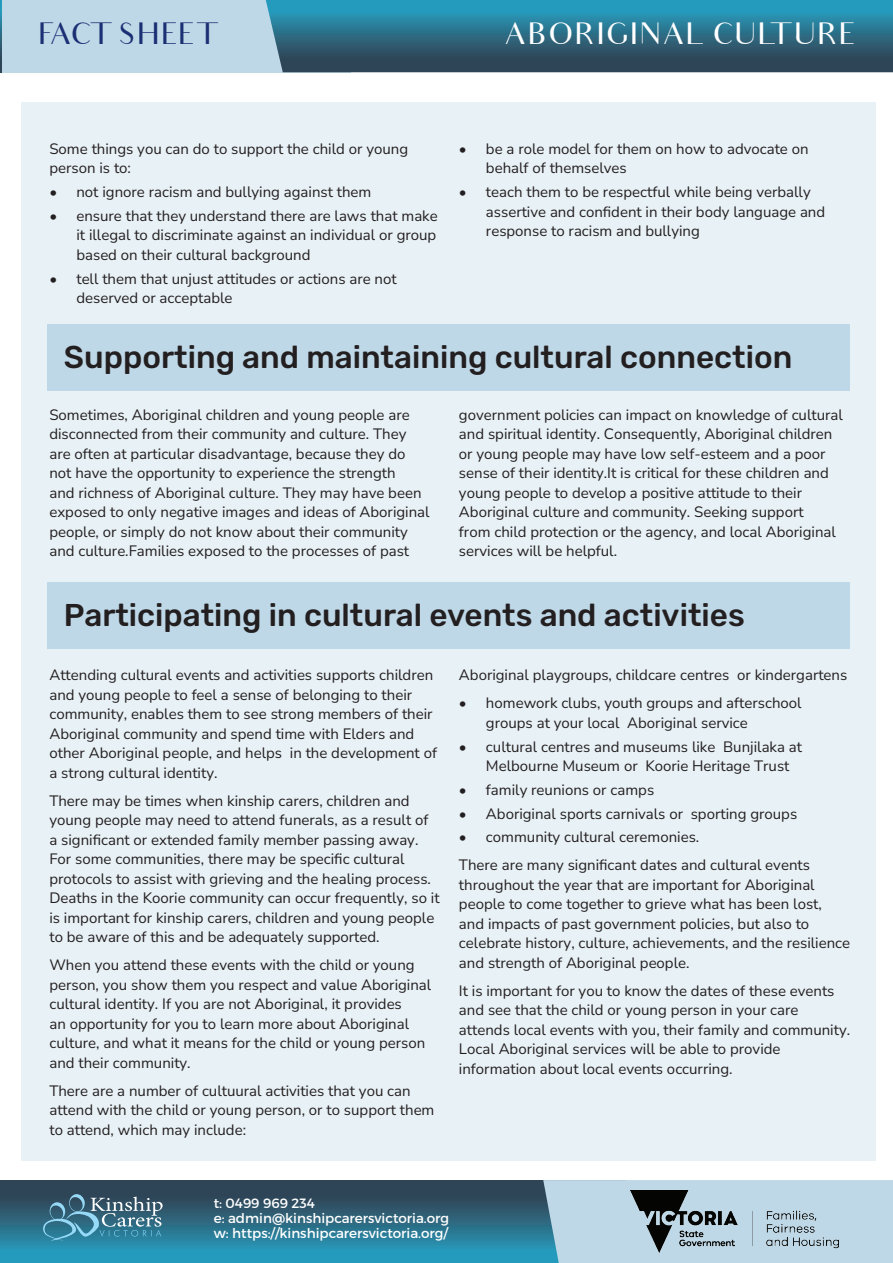
<style>
.page{position:relative;width:893px;height:1263px;background:#fff}
.page>*{position:absolute;margin:0;border:0;box-sizing:border-box;transform-origin:0 0}
.t1{font:500 31.5px "Rubik";color:#231f20}
.t2{font:30px "Audrey";color:#fff}
.t3{font:30px "Audrey";color:#1b2f74}
.t4{font:200 15px/19.5px "Nunito Sans 12 pt";color:#231f20}
.t5{font:13.5px/15px "Montserrat";color:#fff}
</style>
<div class="page">
<div style="left:22px;top:102px;width:854px;height:1059px;background:#e8f1f6"></div>
<div style="left:1px;top:0;width:350px;height:72px;background:#bfd8e7"></div>
<svg style="left:266px;top:0;width:627px;height:72px;background:#2e6f88"></svg>
<svg style="left:0;top:0;width:1px;height:72px"></svg>
<div style="left:0;top:1180px;width:625px;height:83px;background:linear-gradient(to bottom,#323544,#26a2c5)"></div>
<div style="left:543px;top:1180px;width:350px;height:83px;background:#bfd8e7"></div>
<svg style="left:41px;top:1194px;width:122px;height:47px;background:#497c91"></svg>
<img style="left:631px;top:1191px;width:207px;height:61px">
<div style="left:47px;top:324px;width:803px;height:67px;background:#bfd8e7"></div>
<div style="left:47px;top:582px;width:803px;height:66px;background:#bfd8e7"></div>
<h2 class="t3" style="left:38px;top:18px;width:180px">FACT SHEET</h2>
<h2 class="t2" style="left:504px;top:18px;width:353px">ABORIGINAL CULTURE</h2>
<p class="t4" style="left:49px;top:138px;width:360px">Some things you can do to support the child or young person is to:</p>
<p class="t4" style="left:49px;top:182px;width:324px">• not ignore racism and bullying against them</p>
<p class="t4" style="left:76px;top:205px;width:363px;text-align:justify;text-indent:-27px">• ensure that they understand there are laws that make it illegal to discriminate against an individual or group based on their cultural background</p>
<p class="t4" style="left:76px;top:268px;width:322px;text-indent:-27px">• tell them that unjust attitudes or actions are not deserved or acceptable</p>
<p class="t4" style="left:486px;top:138px;width:324px;text-indent:-27px">• be a role model for them on how to advocate on behalf of themselves</p>
<p class="t4" style="left:486px;top:182px;width:341px;text-indent:-27px">• teach them to be respectful while being verbally assertive and confident in their body language and response to racism and bullying</p>
<h1 class="t1" style="left:64px;top:339px;width:730px">Supporting and maintaining cultural connection</h1>
<p class="t4" style="left:49px;top:404px;width:382px">Sometimes, Aboriginal children and young people are disconnected from their community and culture. They are often at particular disadvantage, because they do not have the opportunity to experience the strength<br>and richness of Aboriginal culture. They may have been exposed to only negative images and ideas of Aboriginal people, or simply do not know about their community and culture.Families exposed to the processes of past</p>
<p class="t4" style="left:459px;top:404px;width:385px">government policies can impact on knowledge of cultural and spiritual identity. Consequently, Aboriginal children or young people may have low self-esteem and a poor sense of their identity.It is critical for these children and young people to develop a positive attitude to their Aboriginal culture and community. Seeking support<br>from child protection or the agency, and local Aboriginal services will be helpful.</p>
<h1 class="t1" style="left:64px;top:597px;width:682px">Participating in cultural events and activities</h1>
<p class="t4" style="left:49px;top:665px;width:389px">Attending cultural events and activities supports children and young people to feel a sense of belonging to their community, enables them to see strong members of their Aboriginal community and spend time with Elders and other Aboriginal people, and helps in the development of a strong cultural identity.</p>
<p class="t4" style="left:49px;top:790px;width:392px">There may be times when kinship carers, children and young people may need to attend funerals, as a result of a significant or extended family member passing away.<br>For some communities, there may be specific cultural protocols to assist with grieving and the healing process.<br>Deaths in the Koorie community can occur frequently, so it is important for kinship carers, children and young people to be aware of this and be adequately supported.</p>
<p class="t4" style="left:49px;top:955px;width:383px">When you attend these events with the child or young person, you show them you respect and value Aboriginal cultural identity. If you are not Aboriginal, it provides<br>an opportunity for you to learn more about Aboriginal culture, and what it means for the child or young person and their community.</p>
<p class="t4" style="left:49px;top:1080px;width:387px">There are a number of cultuural activities that you can attend with the child or young person, or to support them to attend, which may include:</p>
<p class="t4" style="left:459px;top:665px;width:390px">Aboriginal playgroups, childcare centres or kindergartens</p>
<p class="t4" style="left:486px;top:693px;width:317px;text-indent:-27px">• homework clubs, youth groups and afterschool groups at your local Aboriginal service</p>
<p class="t4" style="left:486px;top:736px;width:318px;text-indent:-27px">• cultural centres and museums like Bunjilaka at<br>Melbourne Museum or Koorie Heritage Trust</p>
<p class="t4" style="left:459px;top:779px;width:197px">• family reunions or camps</p>
<p class="t4" style="left:459px;top:803px;width:340px">• Aboriginal sports carnivals or sporting groups</p>
<p class="t4" style="left:459px;top:822px;width:352px;line-height:28px">• community cultural ceremonies.<br>There are many significant dates and cultural events</p>
<p class="t4" style="left:459px;top:874px;width:393px">throughout the year that are important for Aboriginal people to come together to grieve what has been lost, and impacts of past government policies, but also to celebrate history, culture, achievements, and the resilience and strength of Aboriginal people.</p>
<p class="t4" style="left:459px;top:980px;width:393px">It is important for you to know the dates of these events and see that the child or young person in your care attends local events with you, their family and community.<br>Local Aboriginal services will be able to provide information about local events occurring.</p>
<p class="t5" style="left:214px;top:1196px;width:237px">t: 0499 969 234<br>e: admin@kinshipcarersvictoria.org w: https://kinshipcarersvictoria.org/</p>
</div>
